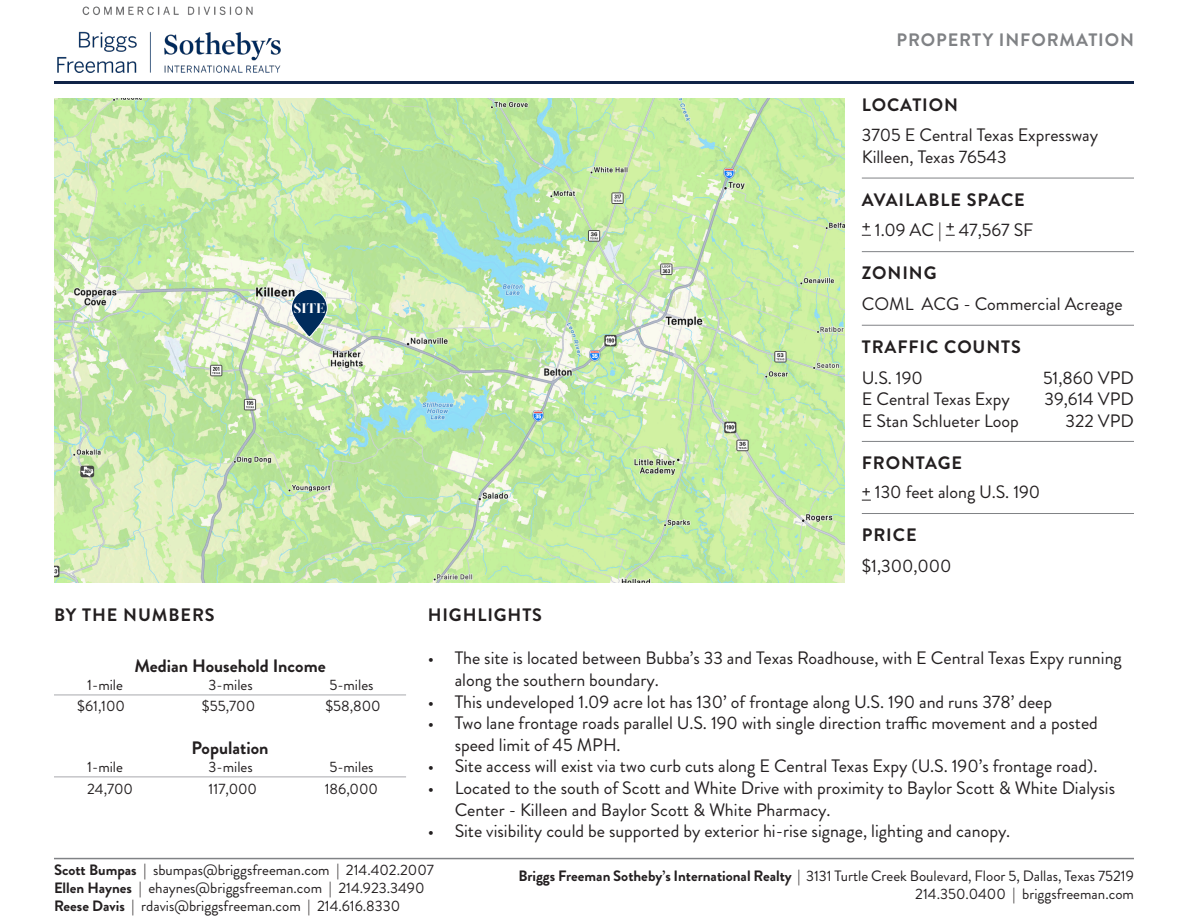
<style>
.page{position:relative;width:1188px;height:918px;background:#fff}
.page>*{position:absolute;margin:0;border:0;box-sizing:border-box;transform-origin:0 0}
.t1{font:18px/21.6px "Brandon Grotesque";color:#231f20}
.t2{font:700 18px "Brandon Grotesque";letter-spacing:.05em;color:#231f20}
.t3{font:700 18px "Brandon Grotesque";color:#231f20}
.t4{font:700 18px "Brandon Grotesque";letter-spacing:.05em;color:#808285}
.t5{font:15px "Brandon Grotesque";color:#231f20}
.t6{font:900 15px "Revista Stencil";color:#fff}
.s1{font-weight:700}
</style>
<div class="page">
<hr style="left:54px;top:81px;width:1080px;height:3px;background:#102347">
<hr style="left:54px;top:858px;width:1080px;height:1px;background:#808285">
<img style="left:57px;top:6px;width:224px;height:67px">
<img style="left:54px;top:98px;width:790px;height:484px">
<hr style="left:862px;top:178px;width:272px;height:1px;background:#808285">
<hr style="left:862px;top:251px;width:272px;height:1px;background:#808285">
<hr style="left:862px;top:325px;width:272px;height:1px;background:#808285">
<hr style="left:862px;top:441px;width:272px;height:1px;background:#808285">
<hr style="left:862px;top:513px;width:272px;height:1px;background:#808285">
<svg style="left:291px;top:289px;width:37px;height:49px;background:#557589"></svg>
<hr style="left:54px;top:695px;width:352px;height:1px;background:#a8a9ad">
<hr style="left:54px;top:777px;width:352px;height:1px;background:#a8a9ad">
<p class="t4" style="left:897px;top:27px;width:239px">PROPERTY INFORMATION</p>
<p class="t6" style="left:294px;top:299px;width:33px">SITE</p>
<p class="t2" style="left:54px;top:602px;width:162px">BY THE NUMBERS</p>
<p class="t3" style="left:134px;top:653px;width:193px">Median Household Income</p>
<p class="t5" style="left:87px;top:674px;width:37px">1-mile</p>
<p class="t5" style="left:209px;top:674px;width:46px">3-miles</p>
<p class="t5" style="left:329px;top:674px;width:46px">5-miles</p>
<p class="t5" style="left:77px;top:696px;width:49px">$61,100</p>
<p class="t5" style="left:202px;top:696px;width:55px">$55,700</p>
<p class="t5" style="left:325px;top:696px;width:57px">$58,800</p>
<p class="t3" style="left:192px;top:736px;width:78px">Population</p>
<p class="t5" style="left:87px;top:757px;width:37px">1-mile</p>
<p class="t5" style="left:209px;top:757px;width:46px">3-miles</p>
<p class="t5" style="left:329px;top:757px;width:46px">5-miles</p>
<p class="t5" style="left:87px;top:778px;width:47px">24,700</p>
<p class="t5" style="left:209px;top:778px;width:50px">117,000</p>
<p class="t5" style="left:325px;top:778px;width:55px">186,000</p>
<p class="t2" style="left:862px;top:92px;width:98px">LOCATION</p>
<p class="t1" style="left:862px;top:125px;width:238px">3705 E Central Texas Expressway</p>
<p class="t1" style="left:862px;top:146px;width:146px">Killeen, Texas 76543</p>
<p class="t2" style="left:862px;top:187px;width:165px">AVAILABLE SPACE</p>
<p class="t1" style="left:862px;top:220px;width:173px">+ 1.09 AC | + 47,567 SF</p>
<p class="t2" style="left:862px;top:261px;width:76px">ZONING</p>
<p class="t1" style="left:862px;top:293px;width:262px">COML ACG - Commercial Acreage</p>
<p class="t2" style="left:862px;top:334px;width:161px">TRAFFIC COUNTS</p>
<p class="t1" style="left:862px;top:367px;width:63px">U.S. 190</p>
<p class="t1" style="left:1043px;top:367px;width:92px">51,860 VPD</p>
<p class="t1" style="left:862px;top:389px;width:150px">E Central Texas Expy</p>
<p class="t1" style="left:1044px;top:389px;width:91px">39,614 VPD</p>
<p class="t1" style="left:862px;top:410px;width:159px">E Stan Schlueter Loop</p>
<p class="t1" style="left:1066px;top:410px;width:70px">322 VPD</p>
<p class="t2" style="left:862px;top:450px;width:102px">FRONTAGE</p>
<p class="t1" style="left:862px;top:482px;width:180px">+ 130 feet along U.S. 190</p>
<p class="t2" style="left:862px;top:523px;width:56px">PRICE</p>
<p class="t1" style="left:862px;top:555px;width:91px">$1,300,000</p>
<p class="t2" style="left:428px;top:602px;width:116px">HIGHLIGHTS</p>
<p class="t1" style="left:455px;top:648px;width:669px;text-indent:-27px">• The site is located between Bubba’s 33 and Texas Roadhouse, with E Central Texas Expy running along the southern boundary.</p>
<p class="t1" style="left:428px;top:691px;width:626px">• This undeveloped 1.09 acre lot has 130’ of frontage along U.S. 190 and runs 378’ deep</p>
<p class="t1" style="left:455px;top:712px;width:645px;text-indent:-27px">• Two lane frontage roads parallel U.S. 190 with single direction traffic movement and a posted speed limit of 45 MPH.</p>
<p class="t1" style="left:428px;top:756px;width:671px">• Site access will exist via two curb cuts along E Central Texas Expy (U.S. 190’s frontage road).</p>
<p class="t1" style="left:455px;top:777px;width:662px;text-indent:-27px">• Located to the south of Scott and White Drive with proximity to Baylor Scott &amp; White Dialysis<br>Center - Killeen and Baylor Scott &amp; White Pharmacy.</p>
<p class="t1" style="left:428px;top:820px;width:584px">• Site visibility could be supported by exterior hi-rise signage, lighting and canopy.</p>
<p class="t5" style="left:54px;top:859px;width:381px"><span class="s1">Scott Bumpas</span> | sbumpas@briggsfreeman.com | 214.402.2007</p>
<p class="t5" style="left:54px;top:877px;width:372px"><span class="s1">Ellen Haynes</span> | ehaynes@briggsfreeman.com | 214.923.3490</p>
<p class="t5" style="left:54px;top:895px;width:348px"><span class="s1">Reese Davis</span> | rdavis@briggsfreeman.com | 214.616.8330</p>
<p class="t5" style="left:518px;top:865px;width:617px"><span class="s1">Briggs Freeman Sotheby’s International Realty</span> | 3131 Turtle Creek Boulevard, Floor 5, Dallas, Texas 75219</p>
<p class="t5" style="left:915px;top:883px;width:220px">214.350.0400 | briggsfreeman.com</p>
</div>
